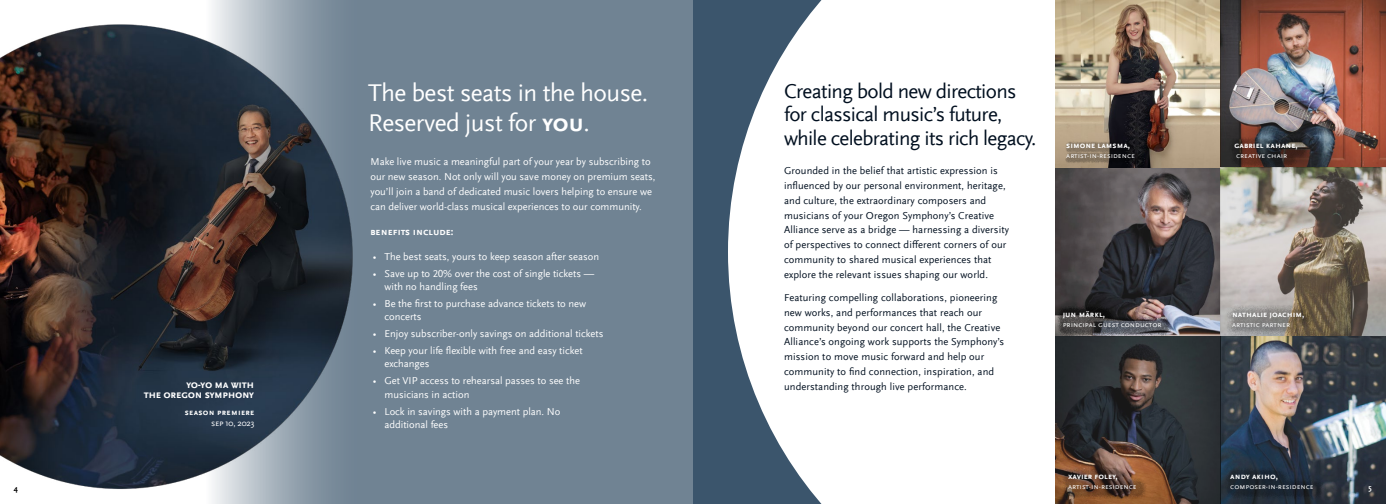
<style>
.page{position:relative;width:1386px;height:504px;background:#fff}
.page>*{position:absolute;margin:0;border:0;box-sizing:border-box;transform-origin:0 0}
.t1{font:25.38px/29.8px "Scala Sans Offc Pro";letter-spacing:-.02em;color:#fff}
.t2{font:21px/23.6px "Scala Sans Offc Pro";letter-spacing:-.03em;color:#000f1f}
.t3{font:700 11.38px/9.6px "Scala Sans Sc Offc Pro";letter-spacing:-.03em;color:#fff;text-align:right}
.t4{font:10.5px/14.9px "Scala Sans Offc Pro";letter-spacing:.01em;color:#000f1f}
.t5{font:10.5px/13.1px "Scala Sans Offc Pro";color:#fff}
.t6{font:700 10.5px "Scala Sans Sc Offc Pro";color:#fff}
.t7{font:9.01px "Scala Sans Sc Offc Pro";letter-spacing:-.03em;color:#fff}
.t8{font:700 8.75px "Scala Sans Sc Offc Pro";color:#fff}
.t9{font:700 8.75px "Scala Sans Sc Offc Pro";letter-spacing:.03em;color:#fff}
.t10{font:7.88px "Scala Sans Sc Offc Pro";color:#fff}
.t11{font:700 7.88px "Scala Sans Sc Offc Pro";color:#000}
.t12{font:700 7.88px "Scala Sans Sc Offc Pro";color:#fff}
.s1{font-family:"Scala Sans Sc Offc Pro";font-weight:700}
</style>
<div class="page">
<div style="left:206px;top:0;width:488px;height:504px;background:#708393"></div>
<img style="left:0;top:21px;width:353px;height:472px">
<div style="left:693px;top:0;width:693px;height:504px;background:#3b556c"></div>
<svg style="left:728px;top:0;width:327px;height:504px;background:#eceef1"></svg>
<img style="left:1055px;top:0;width:331px;height:504px">
<div style="left:1062px;top:468px;width:85px;height:31px;background:#000;opacity:.29"></div>
<div style="left:1224px;top:468px;width:100px;height:31px;background:#000;opacity:.29"></div>
<div style="left:1065px;top:141px;width:75px;height:23px;background:#000;opacity:.29"></div>
<div style="left:1228px;top:137px;width:80px;height:31px;background:#000;opacity:.29"></div>
<div style="left:1056px;top:304px;width:116px;height:33px;background:#000;opacity:.63"></div>
<div style="left:1226px;top:305px;width:89px;height:32px;background:#000;opacity:.29"></div>
<p class="t3" style="left:144px;top:379px;width:112px">yo-yo ma with<br>the oregon symphony</p>
<p class="t9" style="left:185px;top:407px;width:71px">season premiere</p>
<p class="t7" style="left:211px;top:418px;width:45px">sep 10, 2023</p>
<h1 class="t1" style="left:368px;top:78px;width:282px">The best seats in the house.<br>Reserved just for <span class="s1">you</span>.</h1>
<p class="t5" style="left:370px;top:154px;width:287px;line-height:14.9px">Make live music a meaningful part of your year by subscribing to our new season. Not only will you save money on premium seats, you’ll join a band of dedicated music lovers helping to ensure we can deliver world-class musical experiences to our community.</p>
<p class="t6" style="left:370px;top:226px;width:85px">benefits include:</p>
<p class="t5" style="left:373px;top:250px;width:228px">• The best seats, yours to keep season after season</p>
<p class="t5" style="left:384px;top:267px;width:211px;text-indent:-12px">• Save up to 20% over the cost of single tickets — with no handling fees</p>
<p class="t5" style="left:384px;top:297px;width:203px;text-indent:-12px">• Be the first to purchase advance tickets to new concerts</p>
<p class="t5" style="left:373px;top:327px;width:232px">• Enjoy subscriber-only savings on additional tickets</p>
<p class="t5" style="left:384px;top:344px;width:200px;text-indent:-12px">• Keep your life flexible with free and easy ticket exchanges</p>
<p class="t5" style="left:384px;top:374px;width:197px;text-indent:-12px">• Get VIP access to rehearsal passes to see the musicians in action</p>
<p class="t5" style="left:384px;top:405px;width:177px;text-indent:-12px">• Lock in savings with a payment plan. No additional fees</p>
<h2 class="t2" style="left:784px;top:79px;width:254px">Creating bold new directions for classical music’s future, while celebrating its rich legacy.</h2>
<p class="t4" style="left:784px;top:163px;width:226px">Grounded in the belief that artistic expression is influenced by our personal environment, heritage, and culture, the extraordinary composers and musicians of your Oregon Symphony’s Creative Alliance serve as a bridge — harnessing a diversity of perspectives to connect different corners of our community to shared musical experiences that explore the relevant issues shaping our world.</p>
<p class="t4" style="left:784px;top:290px;width:222px">Featuring compelling collaborations, pioneering new works, and performances that reach our community beyond our concert hall, the Creative Alliance’s ongoing work supports the Symphony’s mission to move music forward and help our community to find connection, inspiration, and understanding through live performance.</p>
<p class="t8" style="left:1066px;top:140px;width:65px">simone lamsma,</p>
<p class="t10" style="left:1066px;top:151px;width:70px">artist-in-residence</p>
<p class="t8" style="left:1063px;top:309px;width:44px">jun märkl,</p>
<p class="t10" style="left:1063px;top:319px;width:100px">principal guest conductor</p>
<p class="t8" style="left:1234px;top:140px;width:65px">gabriel kahane,</p>
<p class="t10" style="left:1236px;top:151px;width:53px">creative chair</p>
<p class="t8" style="left:1232px;top:309px;width:74px">nathalie joachim,</p>
<p class="t10" style="left:1232px;top:319px;width:60px">artistic partner</p>
<p class="t8" style="left:1068px;top:471px;width:51px">xavier foley,</p>
<p class="t10" style="left:1068px;top:482px;width:70px">artist-in-residence</p>
<p class="t8" style="left:1230px;top:471px;width:49px">andy akiho,</p>
<p class="t10" style="left:1230px;top:482px;width:85px">composer-in-residence</p>
<p class="t11" style="left:14px;top:484px;width:6px">4</p>
<p class="t12" style="left:1369px;top:483px;width:5px">5</p>
</div>
